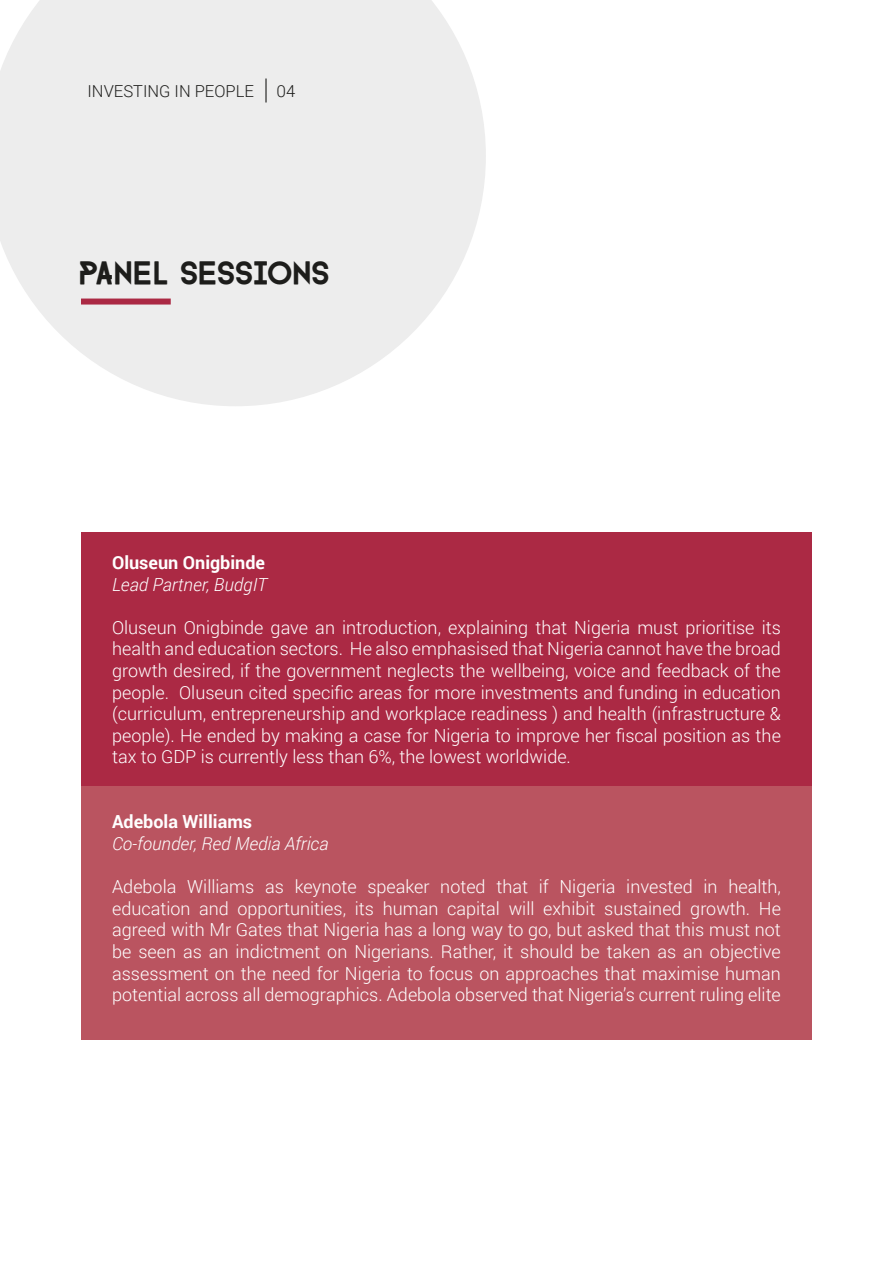
<style>
.page{position:relative;width:893px;height:1263px;background:#fff}
.page>*{position:absolute;margin:0;border:0;box-sizing:border-box;transform-origin:0 0}
.t1{font:27px "FARRAY";letter-spacing:-.01em;color:#1d1d1b}
.t2{font:300 18px/21.6px "Roboto";color:#fff;text-align:justify}
.t3{font:italic 300 18px "Roboto";color:#fff}
.t4{font:700 18px "Roboto";color:#fff}
.t5{font:300 16.5px "Roboto";color:#1d1d1b}
</style>
<div class="page">
<svg style="left:0;top:0;width:486px;height:406px;background:#efefef"></svg>
<div style="left:81px;top:299px;width:90px;height:6px;background:#ab2944"></div>
<hr style="left:265px;top:79px;width:2px;height:24px;background:#1d1d1b">
<div style="left:81px;top:532px;width:731px;height:254px;background:#ab2944"></div>
<div style="left:81px;top:786px;width:731px;height:254px;background:#ba5460"></div>
<p class="t5" style="left:88px;top:80px;width:168px">INVESTING IN PEOPLE</p>
<p class="t5" style="left:277px;top:80px;width:20px">04</p>
<h1 class="t1" style="left:78px;top:253px;width:253px">PANEL SESSIONS</h1>
<p class="t4" style="left:112px;top:550px;width:155px">Oluseun Onigbinde</p>
<p class="t3" style="left:112px;top:572px;width:156px">Lead Partner, BudgIT</p>
<p class="t2" style="left:112px;top:616px;width:670px">Oluseun Onigbinde gave an introduction, explaining that Nigeria must prioritise its health and education sectors. He also emphasised that Nigeria cannot have the broad growth desired, if the government neglects the wellbeing, voice and feedback of the people. Oluseun cited specific areas for more investments and funding in education (curriculum, entrepreneurship and workplace readiness ) and health (infrastructure &amp; people). He ended by making a case for Nigeria to improve her fiscal position as the tax to GDP is currently less than 6%, the lowest worldwide.</p>
<p class="t4" style="left:112px;top:809px;width:142px">Adebola Williams</p>
<p class="t3" style="left:112px;top:831px;width:218px">Co-founder, Red Media Africa</p>
<p class="t2" style="left:112px;top:875px;width:670px">Adebola Williams as keynote speaker noted that if Nigeria invested in health, education and opportunities, its human capital will exhibit sustained growth. He agreed with Mr Gates that Nigeria has a long way to go, but asked that this must not be seen as an indictment on Nigerians. Rather, it should be taken as an objective assessment on the need for Nigeria to focus on approaches that maximise human potential across all demographics. Adebola observed that Nigeria’s current ruling elite</p>
</div>
